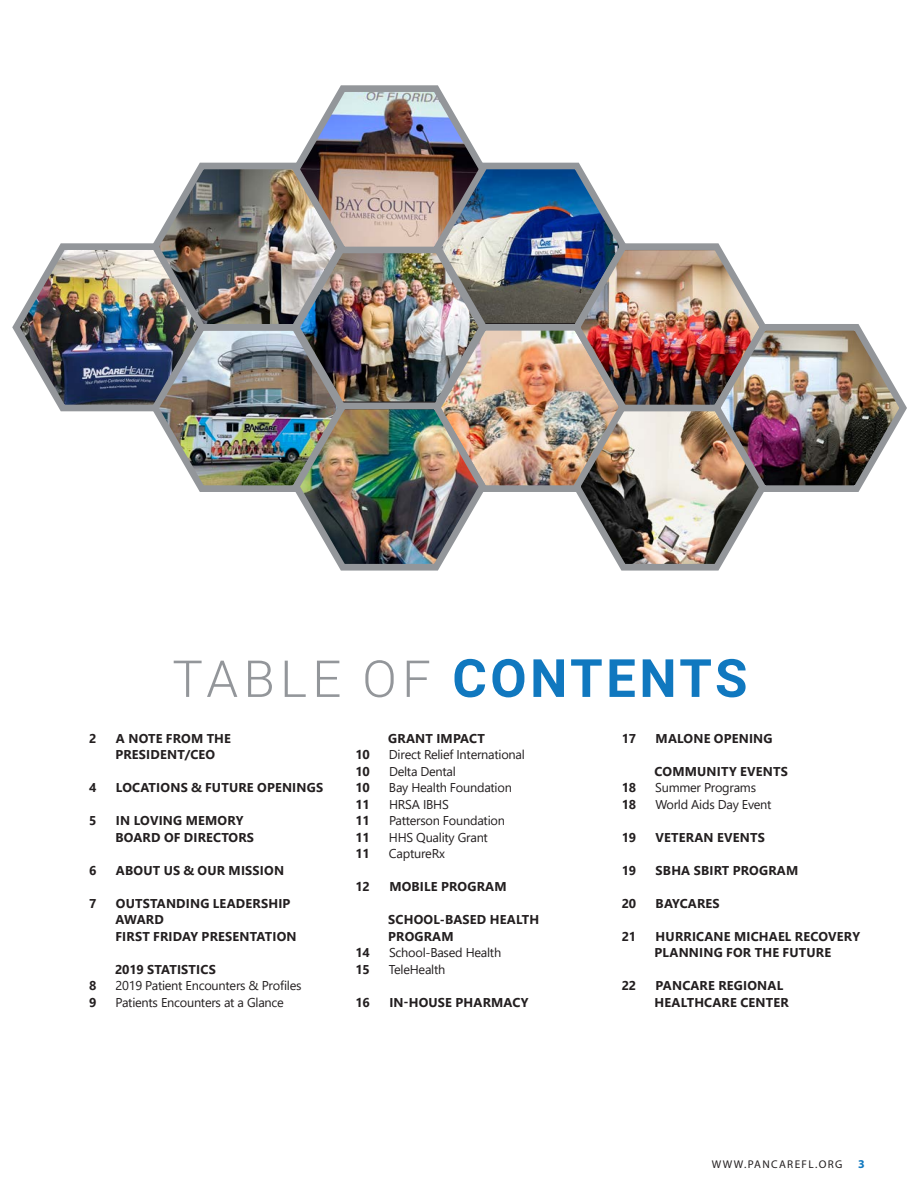
<style>
.page{position:relative;width:917px;height:1188px;background:#fff}
.page>*{position:absolute;margin:0;border:0;box-sizing:border-box;transform-origin:0 0}
.t1{font:700 52.8px "Roboto";letter-spacing:.065em;color:#1078bf}
.t2{font:700 12.75px/16.5px "Segoe UI";letter-spacing:.015em;color:#231f20}
.t3{font:12.75px "Segoe UI";letter-spacing:-.02em;color:#231f20}
.t4{font:700 12px "Myriad Pro";color:#1078bf}
.t5{font:11.25px "Myriad Pro";letter-spacing:.12em;color:#231f20}
.s1{font-weight:300;font-size:51px;color:#93969a}
</style>
<div class="page">
<img style="left:12px;top:85px;width:895px;height:486px">
<p class="t1" style="left:172px;top:641px;width:576px"><span class="s1">TABLE OF</span> CONTENTS</p>
<p class="t2" style="left:89px;top:729px;width:9px">2</p>
<p class="t2" style="left:116px;top:729px;width:117px">A NOTE FROM THE</p>
<p class="t2" style="left:115px;top:745px;width:101px">PRESIDENT/CEO</p>
<p class="t2" style="left:89px;top:778px;width:9px">4</p>
<p class="t2" style="left:116px;top:778px;width:209px">LOCATIONS &amp; FUTURE OPENINGS</p>
<p class="t2" style="left:89px;top:811px;width:9px">5</p>
<p class="t2" style="left:115px;top:811px;width:140px">IN LOVING MEMORY<br>BOARD OF DIRECTORS</p>
<p class="t2" style="left:89px;top:861px;width:9px">6</p>
<p class="t2" style="left:116px;top:861px;width:170px">ABOUT US &amp; OUR MISSION</p>
<p class="t2" style="left:89px;top:894px;width:9px">7</p>
<p class="t2" style="left:115px;top:894px;width:183px">OUTSTANDING LEADERSHIP<br>AWARD<br>FIRST FRIDAY PRESENTATION</p>
<p class="t2" style="left:115px;top:960px;width:102px">2019 STATISTICS</p>
<p class="t2" style="left:89px;top:976px;width:9px">8</p>
<p class="t3" style="left:116px;top:974px;width:187px">2019 Patient Encounters &amp; Profiles</p>
<p class="t2" style="left:89px;top:993px;width:9px">9</p>
<p class="t3" style="left:116px;top:990px;width:170px">Patients Encounters at a Glance</p>
<p class="t2" style="left:388px;top:729px;width:98px">GRANT IMPACT</p>
<p class="t2" style="left:355px;top:745px;width:16px">10</p>
<p class="t3" style="left:389px;top:743px;width:137px">Direct Relief International</p>
<p class="t2" style="left:355px;top:762px;width:16px">10</p>
<p class="t3" style="left:389px;top:759px;width:68px">Delta Dental</p>
<p class="t2" style="left:355px;top:778px;width:16px">10</p>
<p class="t3" style="left:389px;top:776px;width:124px">Bay Health Foundation</p>
<p class="t2" style="left:355px;top:795px;width:16px">11</p>
<p class="t3" style="left:389px;top:792px;width:61px">HRSA IBHS</p>
<p class="t2" style="left:355px;top:811px;width:16px">11</p>
<p class="t3" style="left:389px;top:809px;width:117px">Patterson Foundation</p>
<p class="t2" style="left:355px;top:828px;width:16px">11</p>
<p class="t3" style="left:389px;top:825px;width:100px">HHS Quality Grant</p>
<p class="t2" style="left:355px;top:844px;width:16px">11</p>
<p class="t3" style="left:389px;top:842px;width:57px">CaptureRx</p>
<p class="t2" style="left:355px;top:877px;width:16px">12</p>
<p class="t2" style="left:389px;top:877px;width:119px">MOBILE PROGRAM</p>
<p class="t2" style="left:388px;top:910px;width:153px">SCHOOL-BASED HEALTH<br>PROGRAM</p>
<p class="t2" style="left:355px;top:943px;width:16px">14</p>
<p class="t3" style="left:389px;top:941px;width:114px">School-Based Health</p>
<p class="t2" style="left:355px;top:960px;width:16px">15</p>
<p class="t3" style="left:389px;top:957px;width:58px">TeleHealth</p>
<p class="t2" style="left:355px;top:993px;width:16px">16</p>
<p class="t2" style="left:389px;top:993px;width:141px">IN-HOUSE PHARMACY</p>
<p class="t2" style="left:622px;top:729px;width:16px">17</p>
<p class="t2" style="left:656px;top:729px;width:118px">MALONE OPENING</p>
<p class="t2" style="left:654px;top:762px;width:135px">COMMUNITY EVENTS</p>
<p class="t2" style="left:622px;top:778px;width:16px">18</p>
<p class="t3" style="left:655px;top:776px;width:102px">Summer Programs</p>
<p class="t2" style="left:622px;top:795px;width:16px">18</p>
<p class="t3" style="left:655px;top:792px;width:118px">World Aids Day Event</p>
<p class="t2" style="left:622px;top:828px;width:16px">19</p>
<p class="t2" style="left:655px;top:828px;width:111px">VETERAN EVENTS</p>
<p class="t2" style="left:622px;top:861px;width:16px">19</p>
<p class="t2" style="left:656px;top:861px;width:144px">SBHA SBIRT PROGRAM</p>
<p class="t2" style="left:622px;top:894px;width:16px">20</p>
<p class="t2" style="left:656px;top:894px;width:66px">BAYCARES</p>
<p class="t2" style="left:622px;top:927px;width:16px">21</p>
<p class="t2" style="left:656px;top:927px;width:206px">HURRICANE MICHAEL RECOVERY</p>
<p class="t2" style="left:654px;top:943px;width:178px">PLANNING FOR THE FUTURE</p>
<p class="t2" style="left:622px;top:976px;width:16px">22</p>
<p class="t2" style="left:654px;top:976px;width:136px">PANCARE REGIONAL<br>HEALTHCARE CENTER</p>
<p class="t5" style="left:712px;top:1158px;width:132px">WWW.PANCAREFL.ORG</p>
<p class="t4" style="left:858px;top:1156px;width:8px">3</p>
</div>
